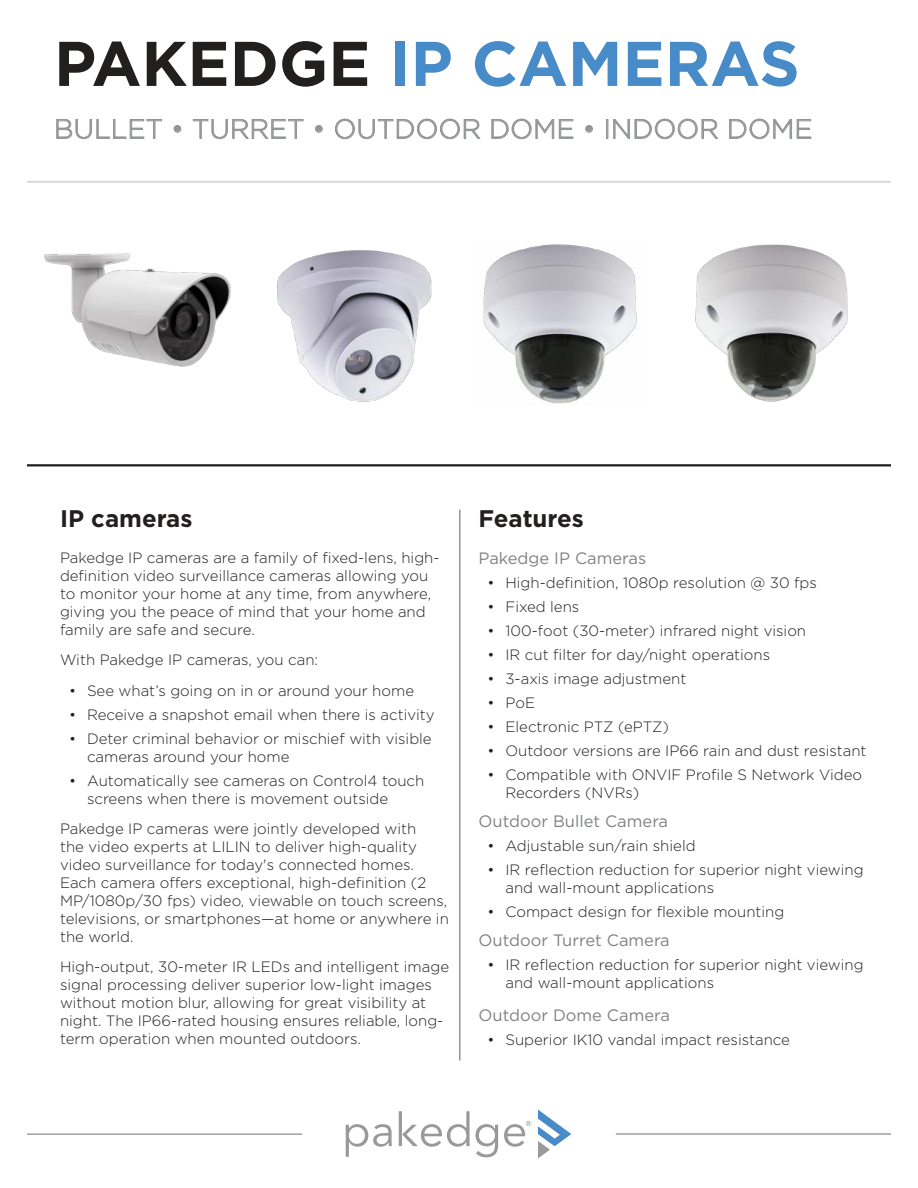
<style>
.page{position:relative;width:918px;height:1188px;background:#fff}
.page>*{position:absolute;margin:0;border:0;box-sizing:border-box;transform-origin:0 0}
.t1{font:700 63px "Gotham";color:#488bc9}
.t2{font:300 27px "Gotham";color:#939597}
.t3{font:700 24px "Gotham";color:#221f1f}
.t4{font:16.5px "Gotham";color:#808284}
.t5{font:300 15px/18px "Gotham";color:#221f1f}
.s1{color:#221f1f}
</style>
<div class="page">
<hr style="left:27px;top:1134px;width:275px;height:1px;background:#6c6e70">
<hr style="left:616px;top:1134px;width:275px;height:1px;background:#6c6e70">
<svg style="left:538px;top:1110px;width:33px;height:48px"></svg>
<svg style="left:346px;top:1124px;width:46px;height:33px"></svg>
<svg style="left:399px;top:1111px;width:99px;height:46px"></svg>
<svg style="left:504px;top:1121px;width:27px;height:26px"></svg>
<img style="left:695px;top:244px;width:153px;height:158px">
<img style="left:483px;top:244px;width:155px;height:160px">
<img style="left:277px;top:250px;width:155px;height:152px">
<img style="left:44px;top:253px;width:187px;height:114px">
<svg style="left:56px;top:119px;width:106px;height:20px"></svg>
<div style="left:174px;top:126px;width:7px;height:6px;border:1px solid #939597;border-radius:3px"></div>
<svg style="left:193px;top:119px;width:111px;height:20px"></svg>
<svg style="left:316px;top:126px;width:6px;height:6px"></svg>
<svg style="left:335px;top:118px;width:145px;height:22px"></svg>
<svg style="left:491px;top:118px;width:83px;height:22px"></svg>
<svg style="left:586px;top:126px;width:6px;height:6px"></svg>
<svg style="left:607px;top:118px;width:111px;height:22px"></svg>
<svg style="left:729px;top:118px;width:83px;height:22px"></svg>
<hr style="left:459px;top:510px;width:2px;height:550px;background:#939597">
<hr style="left:27px;top:464px;width:864px;height:2px;background:#221f1f">
<hr style="left:27px;top:181px;width:864px;height:2px;background:#dbdcde">
<h1 class="t1" style="left:54px;top:36px;width:747px"><span class="s1">PAKEDGE</span> IP CAMERAS</h1>
<h2 class="t2" style="left:54px;top:117px;width:760px">BULLET • TURRET • OUTDOOR DOME • INDOOR DOME</h2>
<h3 class="t3" style="left:60px;top:507px;width:134px">IP cameras</h3>
<p class="t5" style="left:60px;top:549px;width:381px">Pakedge IP cameras are a family of fixed-lens, high&shy;definition video surveillance cameras allowing you to monitor your home at any time, from anywhere, giving you the peace of mind that your home and family are safe and secure.</p>
<p class="t5" style="left:60px;top:651px;width:260px">With Pakedge IP cameras, you can:</p>
<p class="t5" style="left:69px;top:682px;width:347px">• See what’s going on in or around your home</p>
<p class="t5" style="left:69px;top:706px;width:367px">• Receive a snapshot email when there is activity</p>
<p class="t5" style="left:87px;top:730px;width:346px;text-indent:-18px">• Deter criminal behavior or mischief with visible cameras around your home</p>
<p class="t5" style="left:87px;top:772px;width:339px;text-indent:-18px">• Automatically see cameras on Control4 touch screens when there is movement outside</p>
<p class="t5" style="left:60px;top:820px;width:390px">Pakedge IP cameras were jointly developed with<br>the video experts at LILIN to deliver high-quality video surveillance for today's connected homes.<br>Each camera offers exceptional, high-definition (2<br>MP/1080p/30 fps) video, viewable on touch screens, televisions, or smartphones—at home or anywhere in the world.</p>
<p class="t5" style="left:60px;top:958px;width:391px">High-output, 30-meter IR LEDs and intelligent image signal processing deliver superior low-light images without motion blur, allowing for great visibility at night. The IP66-rated housing ensures reliable, long&shy;term operation when mounted outdoors.</p>
<h3 class="t3" style="left:478px;top:507px;width:107px">Features</h3>
<p class="t4" style="left:478px;top:551px;width:169px">Pakedge IP Cameras</p>
<p class="t5" style="left:488px;top:575px;width:331px">• High-definition, 1080p resolution @ 30 fps</p>
<p class="t5" style="left:488px;top:599px;width:93px">• Fixed lens</p>
<p class="t5" style="left:488px;top:623px;width:320px">• 100-foot (30-meter) infrared night vision</p>
<p class="t5" style="left:488px;top:647px;width:284px">• IR cut filter for day/night operations</p>
<p class="t5" style="left:488px;top:671px;width:200px">• 3-axis image adjustment</p>
<p class="t5" style="left:488px;top:695px;width:49px">• PoE</p>
<p class="t5" style="left:488px;top:719px;width:183px">• Electronic PTZ (ePTZ)</p>
<p class="t5" style="left:488px;top:743px;width:381px">• Outdoor versions are IP66 rain and dust resistant</p>
<p class="t5" style="left:506px;top:767px;width:358px;text-indent:-18px">• Compatible with ONVIF Profile S Network Video<br>Recorders (NVRs)</p>
<p class="t4" style="left:478px;top:814px;width:191px">Outdoor Bullet Camera</p>
<p class="t5" style="left:488px;top:838px;width:210px">• Adjustable sun/rain shield</p>
<p class="t5" style="left:506px;top:862px;width:360px;text-indent:-18px">• IR reflection reduction for superior night viewing and wall-mount applications</p>
<p class="t5" style="left:488px;top:904px;width:298px">• Compact design for flexible mounting</p>
<p class="t4" style="left:478px;top:933px;width:193px">Outdoor Turret Camera</p>
<p class="t5" style="left:506px;top:956px;width:360px;text-indent:-18px">• IR reflection reduction for superior night viewing and wall-mount applications</p>
<p class="t4" style="left:478px;top:1008px;width:193px">Outdoor Dome Camera</p>
<p class="t5" style="left:488px;top:1032px;width:304px">• Superior IK10 vandal impact resistance</p>
</div>
